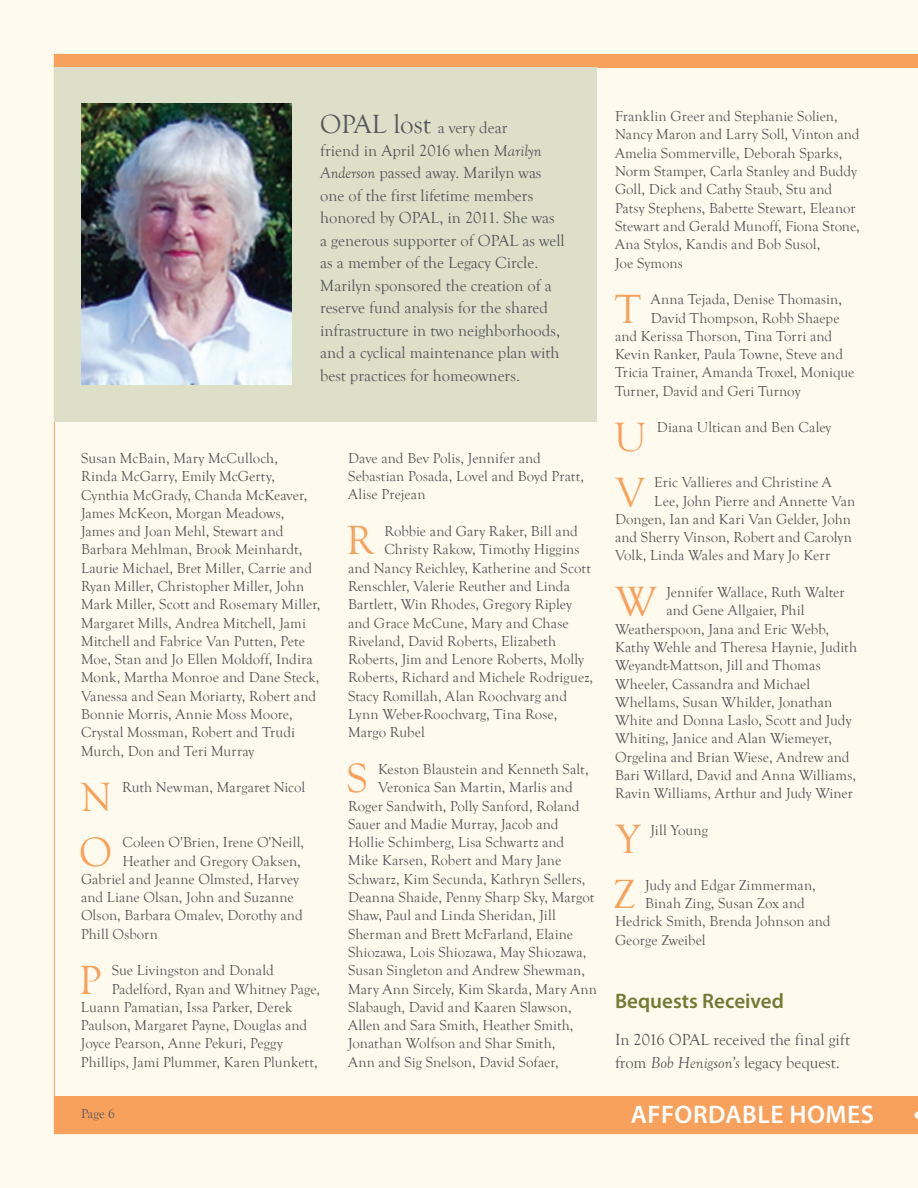
<style>
.page{position:relative;width:918px;height:1188px;background:#fefbee}
.page>*{position:absolute;margin:0;border:0;box-sizing:border-box;transform-origin:0 0}
.t1{font:42px "Goudy Old Style T";color:#f8a15c}
.t2{font:600 25.5px "Myriad Pro";letter-spacing:.02em;color:#fff}
.t3{font:600 21px "Myriad Pro";color:#727a34}
.t4{font:16.5px/22.5px "Goudy Old Style T";color:#55565a}
.t5{font:14.85px/18.3px "Goudy Old Style T";letter-spacing:.005em;color:#55565a}
.t6{font:13.5px "Goudy Old Style T";color:#55565a}
.s1{font-size:27px}
.s2{font-family:"Goudy Old Sty";font-style:italic}
</style>
<div class="page">
<div style="left:54px;top:54px;width:864px;height:1080px;background:#fefbee"></div>
<div style="left:55px;top:68px;width:542px;height:354px;background:#dddfc9"></div>
<img style="left:82px;top:104px;width:210px;height:280px">
<p class="t4" style="left:320px;top:117px;width:246px"><span class="s1">OPAL lost</span> a very dear<br>friend in April 2016 when <span class="s2">Marilyn Anderson</span> passed away. Marilyn was one of the first lifetime members honored by OPAL, in 2011. She was a generous supporter of OPAL as well as a member of the Legacy Circle.<br>Marilyn sponsored the creation of a reserve fund analysis for the shared infrastructure in two neighborhoods, and a cyclical maintenance plan with best practices for homeowners.</p>
<p class="t5" style="left:81px;top:449px;width:241px">Susan McBain, Mary McCulloch,<br>Rinda McGarry, Emily McGerty, Cynthia McGrady, Chanda McKeaver, James McKeon, Morgan Meadows, James and Joan Mehl, Stewart and Barbara Mehlman, Brook Meinhardt, Laurie Michael, Bret Miller, Carrie and Ryan Miller, Christopher Miller, John Mark Miller, Scott and Rosemary Miller, Margaret Mills, Andrea Mitchell, Jami Mitchell and Fabrice Van Putten, Pete Moe, Stan and Jo Ellen Moldoff, Indira Monk, Martha Monroe and Dane Steck, Vanessa and Sean Moriarty, Robert and Bonnie Morris, Annie Moss Moore, Crystal Mossman, Robert and Trudi Murch, Don and Teri Murray</p>
<h1 class="t1" style="left:81px;top:774px;width:33px">N</h1>
<p class="t5" style="left:122px;top:779px;width:185px">Ruth Newman, Margaret Nicol</p>
<h1 class="t1" style="left:79px;top:829px;width:34px">O</h1>
<p class="t5" style="left:122px;top:834px;width:183px">Coleen O'Brien, Irene O'Neill,</p>
<p class="t5" style="left:122px;top:852px;width:180px">Heather and Gregory Oaksen,</p>
<p class="t5" style="left:81px;top:870px;width:219px">Gabriel and Jeanne Olmsted, Harvey</p>
<p class="t5" style="left:81px;top:888px;width:214px">and Liane Olsan, John and Suzanne</p>
<p class="t5" style="left:81px;top:907px;width:223px">Olson, Barbara Omalev, Dorothy and</p>
<p class="t5" style="left:81px;top:925px;width:78px">Phill Osborn</p>
<h1 class="t1" style="left:79px;top:957px;width:24px">P</h1>
<p class="t5" style="left:112px;top:962px;width:164px">Sue Livingston and Donald</p>
<p class="t5" style="left:112px;top:980px;width:210px">Padelford, Ryan and Whitney Page,</p>
<p class="t5" style="left:81px;top:998px;width:213px">Luann Pamatian, Issa Parker, Derek</p>
<p class="t5" style="left:81px;top:1017px;width:228px">Paulson, Margaret Payne, Douglas and</p>
<p class="t5" style="left:81px;top:1035px;width:204px">Joyce Pearson, Anne Pekuri, Peggy</p>
<p class="t5" style="left:81px;top:1053px;width:238px">Phillips, Jami Plummer, Karen Plunkett,</p>
<p class="t6" style="left:81px;top:1107px;width:35px">Page 6</p>
<p class="t5" style="left:348px;top:449px;width:238px">Dave and Bev Polis, Jennifer and<br>Sebastian Posada, Lovel and Boyd Pratt,<br>Alise Prejean</p>
<h1 class="t1" style="left:347px;top:518px;width:29px">R</h1>
<p class="t5" style="left:384px;top:522px;width:195px">Robbie and Gary Raker, Bill and</p>
<p class="t5" style="left:384px;top:541px;width:197px">Christy Rakow, Timothy Higgins</p>
<p class="t5" style="left:348px;top:559px;width:244px">and Nancy Reichley, Katherine and Scott</p>
<p class="t5" style="left:348px;top:577px;width:224px">Renschler, Valerie Reuther and Linda</p>
<p class="t5" style="left:348px;top:596px;width:225px">Bartlett, Win Rhodes, Gregory Ripley</p>
<p class="t5" style="left:348px;top:614px;width:222px">and Grace McCune, Mary and Chase</p>
<p class="t5" style="left:348px;top:632px;width:210px">Riveland, David Roberts, Elizabeth</p>
<p class="t5" style="left:348px;top:650px;width:238px">Roberts, Jim and Lenore Roberts, Molly</p>
<p class="t5" style="left:348px;top:669px;width:247px">Roberts, Richard and Michele Rodriguez,</p>
<p class="t5" style="left:348px;top:687px;width:221px">Stacy Romillah, Alan Roochvarg and</p>
<p class="t5" style="left:348px;top:705px;width:211px">Lynn Weber-Roochvarg, Tina Rose,</p>
<p class="t5" style="left:348px;top:724px;width:78px">Margo Rubel</p>
<h1 class="t1" style="left:347px;top:756px;width:23px">S</h1>
<p class="t5" style="left:378px;top:760px;width:212px">Keston Blaustein and Kenneth Salt,</p>
<p class="t5" style="left:378px;top:779px;width:196px">Veronica San Martin, Marlis and</p>
<p class="t5" style="left:348px;top:797px;width:233px">Roger Sandwith, Polly Sanford, Roland</p>
<p class="t5" style="left:348px;top:815px;width:212px">Sauer and Madie Murray, Jacob and</p>
<p class="t5" style="left:348px;top:834px;width:218px">Hollie Schimberg, Lisa Schwartz and</p>
<p class="t5" style="left:348px;top:852px;width:215px">Mike Karsen, Robert and Mary Jane</p>
<p class="t5" style="left:348px;top:870px;width:239px">Schwarz, Kim Secunda, Kathryn Sellers,</p>
<p class="t5" style="left:348px;top:888px;width:248px">Deanna Shaide, Penny Sharp Sky, Margot</p>
<p class="t5" style="left:348px;top:907px;width:209px">Shaw, Paul and Linda Sheridan, Jill</p>
<p class="t5" style="left:348px;top:925px;width:227px">Sherman and Brett McFarland, Elaine</p>
<p class="t5" style="left:348px;top:943px;width:240px">Shiozawa, Lois Shiozawa, May Shiozawa,</p>
<p class="t5" style="left:348px;top:962px;width:239px">Susan Singleton and Andrew Shewman,</p>
<p class="t5" style="left:348px;top:980px;width:251px">Mary Ann Sircely, Kim Skarda, Mary Ann</p>
<p class="t5" style="left:348px;top:998px;width:225px">Slabaugh, David and Kaaren Slawson,</p>
<p class="t5" style="left:348px;top:1016px;width:227px">Allen and Sara Smith, Heather Smith,</p>
<p class="t5" style="left:348px;top:1035px;width:209px">Jonathan Wolfson and Shar Smith,</p>
<p class="t5" style="left:348px;top:1053px;width:212px">Ann and Sig Snelson, David Sofaer,</p>
<p class="t5" style="left:615px;top:108px;width:246px">Franklin Greer and Stephanie Solien, Nancy Maron and Larry Soll, Vinton and Amelia Sommerville, Deborah Sparks, Norm Stamper, Carla Stanley and Buddy Goll, Dick and Cathy Staub, Stu and Patsy Stephens, Babette Stewart, Eleanor Stewart and Gerald Munoff, Fiona Stone, Ana Stylos, Kandis and Bob Susol,<br>Joe Symons</p>
<h1 class="t1" style="left:615px;top:286px;width:27px">T</h1>
<p class="t5" style="left:651px;top:291px;width:193px">Anna Tejada, Denise Thomasin,</p>
<p class="t5" style="left:651px;top:309px;width:190px">David Thompson, Robb Shaepe</p>
<p class="t5" style="left:615px;top:327px;width:219px">and Kerissa Thorson, Tina Torri and</p>
<p class="t5" style="left:615px;top:345px;width:230px">Kevin Ranker, Paula Towne, Steve and</p>
<p class="t5" style="left:615px;top:364px;width:241px">Tricia Trainer, Amanda Troxel, Monique</p>
<p class="t5" style="left:615px;top:382px;width:187px">Turner, David and Geri Turnoy</p>
<h1 class="t1" style="left:614px;top:414px;width:34px">U</h1>
<p class="t5" style="left:657px;top:419px;width:176px">Diana Ultican and Ben Caley</p>
<h1 class="t1" style="left:616px;top:469px;width:30px">V</h1>
<p class="t5" style="left:654px;top:474px;width:179px">Eric Vallieres and Christine A</p>
<p class="t5" style="left:654px;top:492px;width:203px">Lee, John Pierre and Annette Van</p>
<p class="t5" style="left:615px;top:510px;width:238px">Dongen, Ian and Kari Van Gelder, John</p>
<p class="t5" style="left:615px;top:528px;width:239px">and Sherry Vinson, Robert and Carolyn</p>
<p class="t5" style="left:615px;top:547px;width:217px">Volk, Linda Wales and Mary Jo Kerr</p>
<h1 class="t1" style="left:616px;top:579px;width:42px">W</h1>
<p class="t5" style="left:666px;top:583px;width:180px">Jennifer Wallace, Ruth Walter</p>
<p class="t5" style="left:666px;top:602px;width:140px">and Gene Allgaier, Phil</p>
<p class="t5" style="left:615px;top:620px;width:216px">Weatherspoon, Jana and Eric Webb,</p>
<p class="t5" style="left:615px;top:638px;width:244px">Kathy Wehle and Theresa Haynie, Judith</p>
<p class="t5" style="left:615px;top:657px;width:207px">Weyandt-Mattson, Jill and Thomas</p>
<p class="t5" style="left:615px;top:675px;width:197px">Wheeler, Cassandra and Michael</p>
<p class="t5" style="left:615px;top:693px;width:219px">Whellams, Susan Whilder, Jonathan</p>
<p class="t5" style="left:615px;top:711px;width:238px">White and Donna Laslo, Scott and Judy</p>
<p class="t5" style="left:615px;top:730px;width:219px">Whiting, Janice and Alan Wiemeyer,</p>
<p class="t5" style="left:615px;top:748px;width:236px">Orgelina and Brian Wiese, Andrew and</p>
<p class="t5" style="left:615px;top:766px;width:242px">Bari Willard, David and Anna Williams,</p>
<p class="t5" style="left:615px;top:785px;width:240px">Ravin Williams, Arthur and Judy Winer</p>
<h1 class="t1" style="left:616px;top:817px;width:26px">Y</h1>
<p class="t5" style="left:651px;top:821px;width:59px">Jill Young</p>
<h1 class="t1" style="left:613px;top:871px;width:23px">Z</h1>
<p class="t5" style="left:645px;top:876px;width:172px">Judy and Edgar Zimmerman,</p>
<p class="t5" style="left:645px;top:894px;width:161px">Binah Zing, Susan Zox and</p>
<p class="t5" style="left:615px;top:913px;width:217px">Hedrick Smith, Brenda Johnson and</p>
<p class="t5" style="left:615px;top:931px;width:92px">George Zweibel</p>
<h3 class="t3" style="left:615px;top:987px;width:170px">Bequests Received</h3>
<p class="t4" style="left:615px;top:1029px;width:237px">In 2016 OPAL received the final gift from <span class="s2">Bob Henigson’s</span> legacy bequest.</p>
<h2 class="t2" style="left:631px;top:1098px;width:245px">AFFORDABLE HOMES</h2>
</div>
